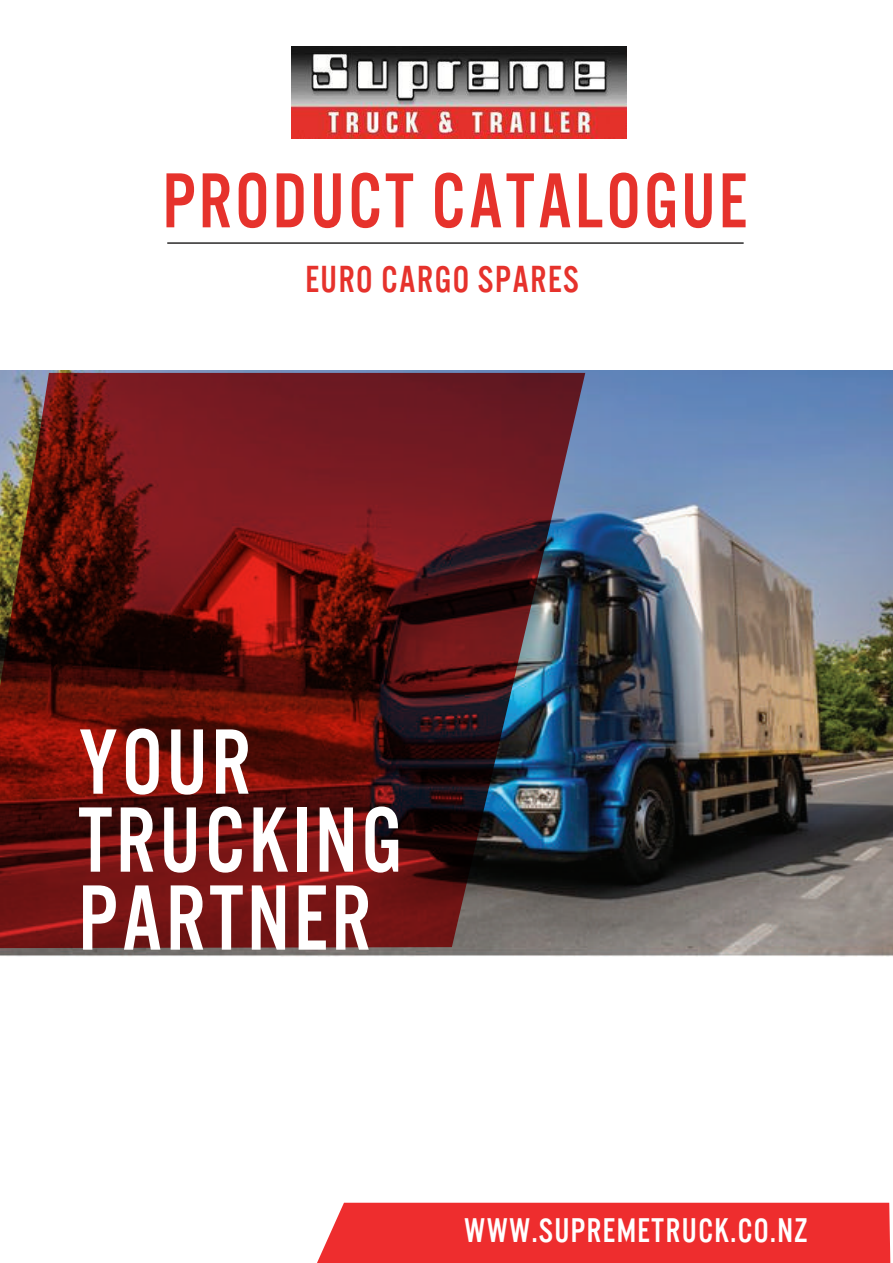
<style>
.page{position:relative;width:893px;height:1263px;background:#fff}
.page>*{position:absolute;margin:0;border:0;box-sizing:border-box;transform-origin:0 0}
.t1{font:96.45px/78px "U.S.101";letter-spacing:.045em;color:#fff;scale:.94 1}
.t2{font:81px "U.S.101";letter-spacing:.045em;color:#e6322c;scale:.94 1}
.t3{font:39px "U.S.101";letter-spacing:.045em;color:#e6322c;scale:.94 1}
.t4{font:35.4px "U.S.101";letter-spacing:.045em;color:#fff;scale:.94 1}
</style>
<div class="page">
<img style="left:0;top:371px;width:893px;height:586px">
<div style="left:317px;top:1203px;width:573px;height:60px;background:#ee2d2e"></div>
<svg style="left:0;top:373px;width:585px;height:575px;background:#5f1d1f"></svg>
<hr style="left:167px;top:242px;width:577px;height:2px;background:#161515">
<img style="left:291px;top:46px;width:335px;height:93px">
<h2 class="t2" style="left:163px;top:158px;width:623px">PRODUCT CATALOGUE</h2>
<p class="t3" style="left:305px;top:259px;width:292px">EURO CARGO SPARES</p>
<h1 class="t1" style="left:78px;top:722px;width:345px">YOUR<br>TRUCKING<br>PARTNER</h1>
<p class="t4" style="left:464px;top:1211px;width:367px">WWW.SUPREMETRUCK.CO.NZ</p>
</div>
